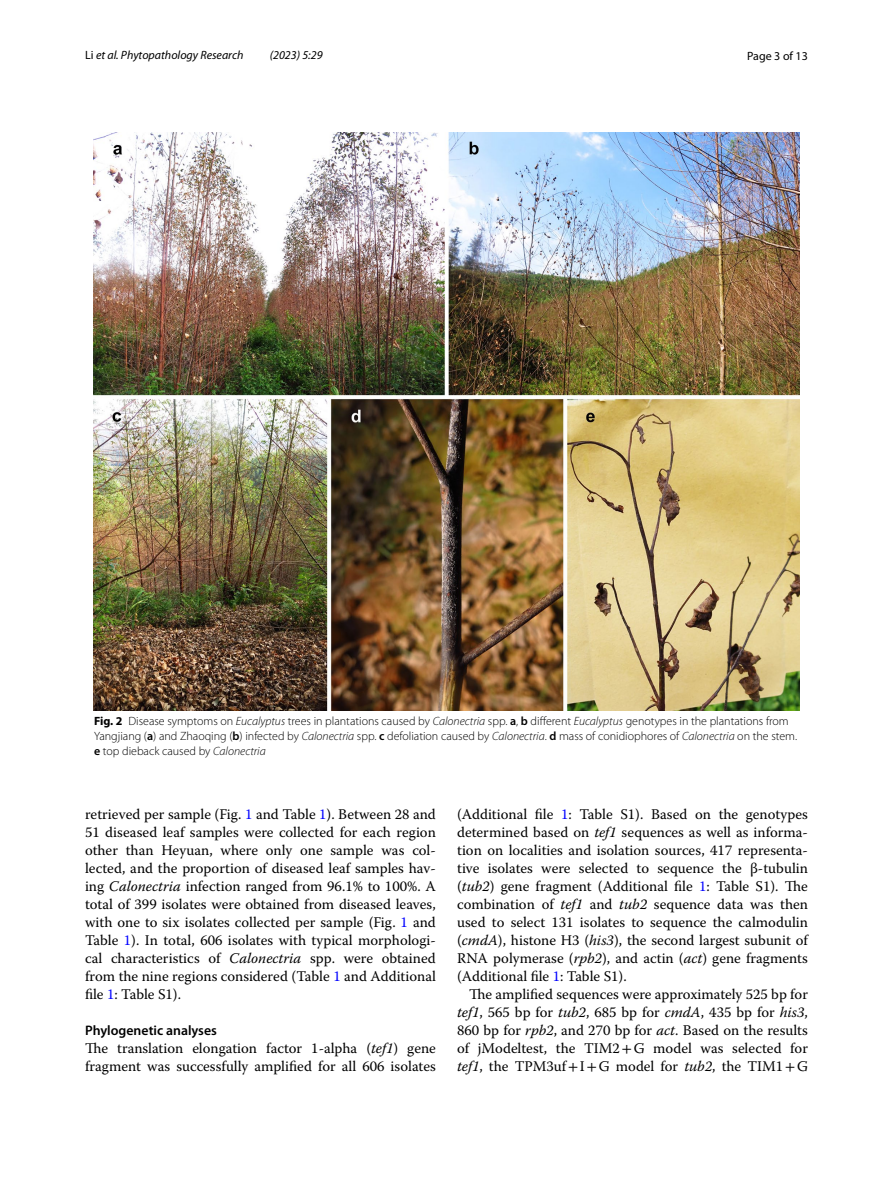
<style>
.page{position:relative;width:893px;height:1187px;background:#fff}
.page>*{position:absolute;margin:0;border:0;box-sizing:border-box;transform-origin:0 0}
.t1{font:14.7px/18px "Warnock Pro";color:#000;text-align:justify}
.t2{font:600 13.8px "Myriad Pro";color:#000}
.t3{font:300 12px/15px "Myriad Pro";color:#000}
.t4{font:italic 12px "Myriad Pro";color:#000}
.t5{font:12px "Myriad Pro";color:#000}
.s1{font-style:normal}
.s2{font-weight:700}
.s3{font-style:italic}
.s4{font-weight:600}
.s5{color:#00f}
.s6{font-family:"STIX"}
</style>
<div class="page">
<img style="left:93px;top:133px;width:706px;height:577px">
<p class="t4" style="left:85px;top:48px;width:160px"><span class="s1">Li</span> et al. Phytopathology Research</p>
<p class="t4" style="left:270px;top:48px;width:54px">(2023) 5:29</p>
<p class="t5" style="left:747px;top:48px;width:62px">Page 3 of 13</p>
<p class="t3" style="left:94px;top:713px;width:705px"><span class="s2">Fig. 2</span> Disease symptoms on <span class="s3">Eucalyptus</span> trees in plantations caused by <span class="s3">Calonectria</span> spp. <span class="s4">a</span>, <span class="s4">b</span> different <span class="s3">Eucalyptus</span> genotypes in the plantations from<br>Yangjiang (<span class="s4">a</span>) and Zhaoqing (<span class="s4">b</span>) infected by <span class="s3">Calonectria</span> spp. <span class="s4">c</span> defoliation caused by <span class="s3">Calonectria</span>. <span class="s4">d</span> mass of conidiophores of <span class="s3">Calonectria</span> on the stem. <span class="s4">e</span> top dieback caused by <span class="s3">Calonectria</span></p>
<p class="t1" style="left:85px;top:804px;width:352px">retrieved per sample (Fig. <span class="s5">1</span> and Table <span class="s5">1</span>). Between 28 and 51 diseased leaf samples were collected for each region other than Heyuan, where only one sample was col&shy;lected, and the proportion of diseased leaf samples hav&shy;ing <span class="s3">Calonectria</span> infection ranged from 96.1% to 100%. A total of 399 isolates were obtained from diseased leaves, with one to six isolates collected per sample (Fig. <span class="s5">1</span> and Table <span class="s5">1</span>). In total, 606 isolates with typical morphologi&shy;cal characteristics of <span class="s3">Calonectria</span> spp. were obtained from the nine regions considered (Table <span class="s5">1</span> and Additional file <span class="s5">1</span>: Table S1).</p>
<p class="t2" style="left:85px;top:1021px;width:133px">Phylogenetic analyses</p>
<p class="t1" style="left:85px;top:1038px;width:352px">The translation elongation factor 1-alpha (<span class="s3">tef1</span>) gene fragment was successfully amplified for all 606 isolates</p>
<p class="t1" style="left:457px;top:804px;width:352px">(Additional file <span class="s5">1</span>: Table S1). Based on the genotypes determined based on <span class="s3">tef1</span> sequences as well as informa&shy;tion on localities and isolation sources, 417 representa&shy;tive isolates were selected to sequence the β-tubulin (<span class="s3">tub2</span>) gene fragment (Additional file <span class="s5">1</span>: Table S1). The combination of <span class="s3">tef1</span> and <span class="s3">tub2</span> sequence data was then used to select 131 isolates to sequence the calmodulin (<span class="s3">cmdA</span>), histone H3 (<span class="s3">his3</span>), the second largest subunit of RNA polymerase (<span class="s3">rpb2</span>), and actin (<span class="s3">act</span>) gene fragments (Additional file <span class="s5">1</span>: Table S1).</p>
<p class="t1" style="left:457px;top:984px;width:352px;text-indent:12px">The amplified sequences were approximately 525 bp for <span class="s3">tef1</span>, 565 bp for <span class="s3">tub2</span>, 685 bp for <span class="s3">cmdA</span>, 435 bp for <span class="s3">his3</span>, 860 bp for <span class="s3">rpb2</span>, and 270 bp for <span class="s3">act</span>. Based on the results of jModeltest, the TIM2<span class="s6">+</span>G model was selected for <span class="s3">tef1</span>, the TPM3uf<span class="s6">+</span>I<span class="s6">+</span>G model for <span class="s3">tub2</span>, the TIM1<span class="s6">+</span>G</p>
</div>
